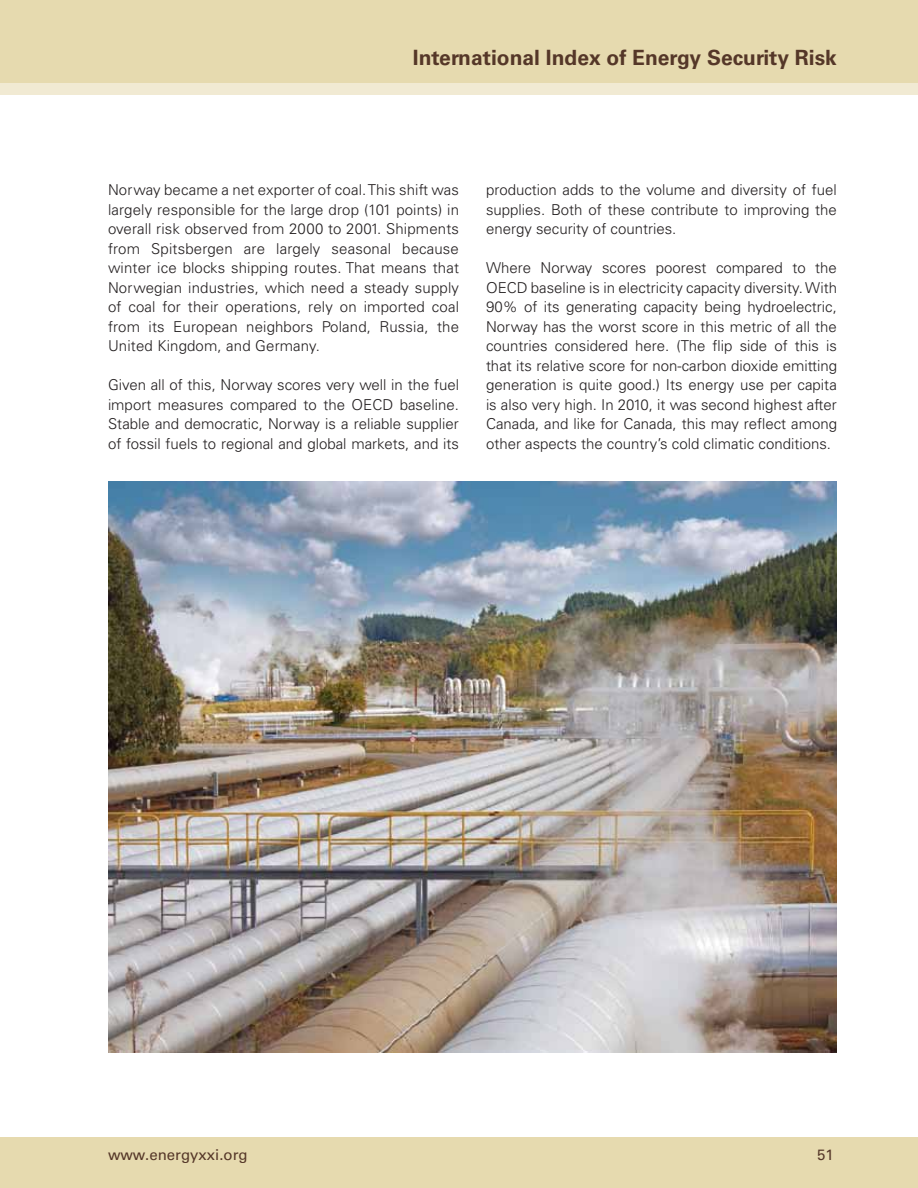
<style>
.page{position:relative;width:918px;height:1188px;background:#fff}
.page>*{position:absolute;margin:0;border:0;box-sizing:border-box;transform-origin:0 0}
.t1{font:700 21px "Univers LT Std";color:#553728}
.t2{font:300 15px/19.5px "Univers LT Std";color:#231f20;text-align:justify}
.t3{font:15px "Univers LT Std";color:#553728}
</style>
<div class="page">
<div style="left:0;top:1137px;width:918px;height:51px;background:#e6daaf"></div>
<div style="left:0;top:0;width:918px;height:83px;background:#e6daaf"></div>
<div style="left:0;top:83px;width:918px;height:11px;background:#f1ead3"></div>
<img style="left:108px;top:482px;width:729px;height:571px">
<h1 class="t1" style="left:413px;top:46px;width:426px">International Index of Energy Security Risk</h1>
<p class="t2" style="left:108px;top:180px;width:353px">Norway became a net exporter of coal. This shift was largely responsible for the large drop (101 points) in overall risk observed from 2000 to 2001. Shipments from Spitsbergen are largely seasonal because winter ice blocks shipping routes. That means that Norwegian industries, which need a steady supply of coal for their operations, rely on imported coal from its European neighbors Poland, Russia, the United Kingdom, and Germany.</p>
<p class="t2" style="left:108px;top:375px;width:353px">Given all of this, Norway scores very well in the fuel import measures compared to the OECD baseline.<br>Stable and democratic, Norway is a reliable supplier of fossil fuels to regional and global markets, and its</p>
<p class="t2" style="left:486px;top:180px;width:352px">production adds to the volume and diversity of fuel supplies. Both of these contribute to improving the energy security of countries.</p>
<p class="t2" style="left:486px;top:258px;width:353px">Where Norway scores poorest compared to the OECD baseline is in electricity capacity diversity. With 90% of its generating capacity being hydroelectric, Norway has the worst score in this metric of all the countries considered here. (The flip side of this is that its relative score for non-carbon dioxide emitting generation is quite good.) Its energy use per capita is also very high. In 2010, it was second highest after Canada, and like for Canada, this may reflect among other aspects the country’s cold climatic conditions.</p>
<p class="t3" style="left:108px;top:1146px;width:141px">www.energyxxi.org</p>
<p class="t3" style="left:817px;top:1146px;width:18px">51</p>
</div>
